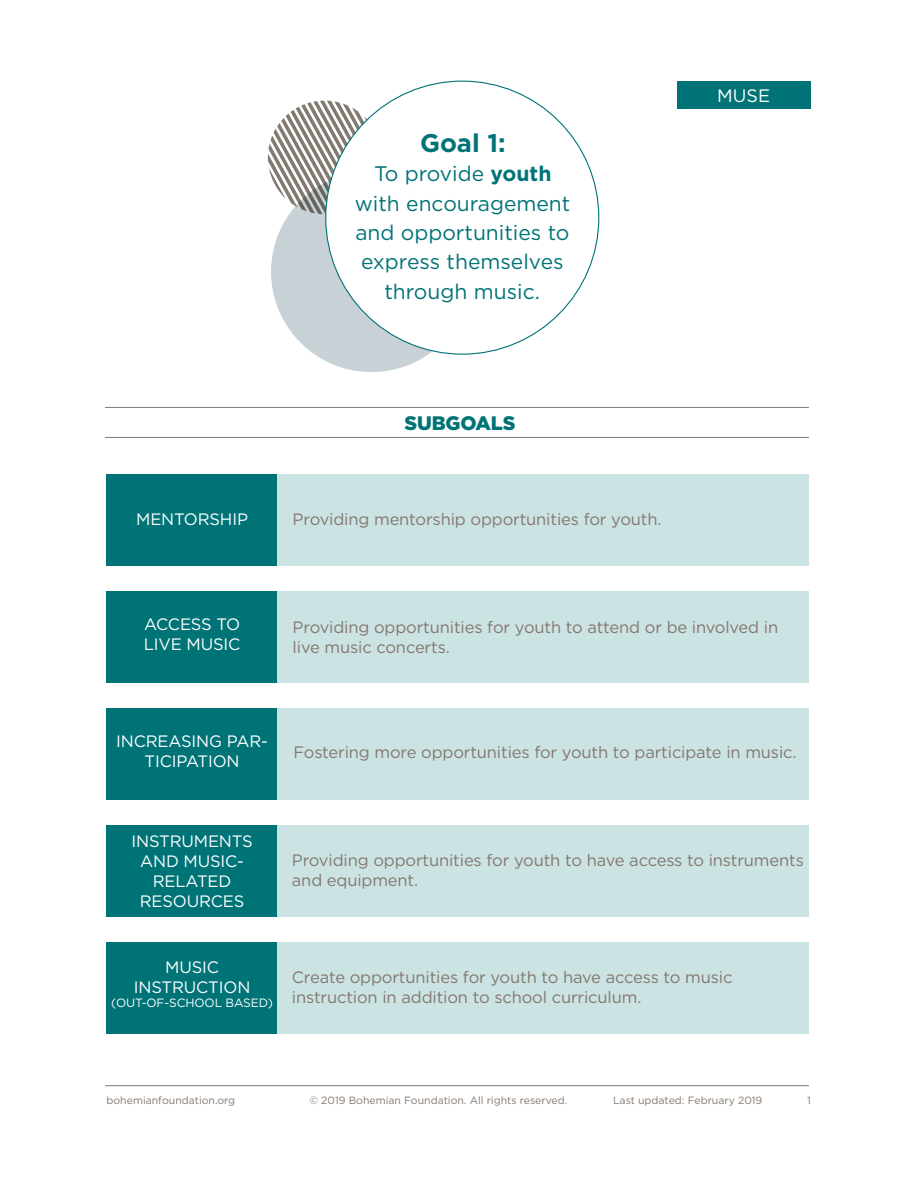
<style>
.page{position:relative;width:920px;height:1190px;background:#fff}
.page>*{position:absolute;margin:0;border:0;box-sizing:border-box;transform-origin:0 0}
.t1{font:700 25.5px "Gotham";color:#007377}
.t2{font:21px/29.4px "Gotham";color:#007377;text-align:center}
.t3{font:900 19.5px "Gotham";letter-spacing:-.01em;color:#007377}
.t4{font:18px "Gotham";color:#fff}
.t5{font:16.5px/19.8px "Gotham";letter-spacing:-.01em;color:#847770}
.t6{font:16.5px/19.8px "Gotham";letter-spacing:-.01em;color:#fff;text-align:center}
.t7{font:12px "Gotham";letter-spacing:-.01em;color:#fff}
.t8{font:10.5px "Gotham";color:#83786f}
.s1{font-weight:700}
</style>
<div class="page">
<hr style="left:105px;top:1085px;width:703px;height:1px;background:#83786f">
<div style="left:106px;top:942px;width:702px;height:92px;background:#007377"></div>
<div style="left:278px;top:942px;width:530px;height:92px;background:#cce3e3"></div>
<div style="left:106px;top:825px;width:702px;height:91px;background:#007377"></div>
<div style="left:278px;top:825px;width:530px;height:91px;background:#cce3e3"></div>
<div style="left:106px;top:708px;width:702px;height:92px;background:#007377"></div>
<div style="left:278px;top:708px;width:530px;height:92px;background:#cce3e3"></div>
<div style="left:106px;top:591px;width:702px;height:91px;background:#007377"></div>
<div style="left:278px;top:591px;width:530px;height:91px;background:#cce3e3"></div>
<div style="left:106px;top:474px;width:702px;height:92px;background:#007377"></div>
<div style="left:278px;top:474px;width:530px;height:92px;background:#cce3e3"></div>
<hr style="left:105px;top:407px;width:703px;height:1px;background:#83786f">
<hr style="left:105px;top:437px;width:703px;height:1px;background:#83786f">
<svg style="left:268px;top:101px;width:113px;height:110px"></svg>
<div style="left:271px;top:171px;width:201px;height:201px;background:#c8d2d6;border-radius:50%"></div>
<div style="left:325px;top:81px;width:274px;height:274px;background:#fff;border:1px solid #007377;border-radius:50%"></div>
<div style="left:676px;top:81px;width:134px;height:27px;background:#007377"></div>
<h1 class="t1" style="left:420px;top:126px;width:87px">Goal 1:</h1>
<p class="t2" style="left:355px;top:158px;width:217px">To provide <span class="s1">youth </span>with encouragement and opportunities to express themselves through music.</p>
<p class="t3" style="left:404px;top:412px;width:112px">SUBGOALS</p>
<p class="t6" style="left:136px;top:508px;width:113px">MENTORSHIP</p>
<p class="t5" style="left:292px;top:509px;width:370px">Providing mentorship opportunities for youth.</p>
<p class="t4" style="left:717px;top:84px;width:54px">MUSE</p>
<p class="t6" style="left:144px;top:614px;width:98px;text-align:left">ACCESS TO<br>LIVE MUSIC</p>
<p class="t5" style="left:292px;top:617px;width:487px">Providing opportunities for youth to attend or be involved in live music concerts.</p>
<p class="t6" style="left:116px;top:731px;width:153px">INCREASING PAR-<br>TICIPATION</p>
<p class="t5" style="left:293px;top:741px;width:504px">Fostering more opportunities for youth to participate in music.</p>
<p class="t6" style="left:131px;top:831px;width:123px">INSTRUMENTS<br>AND MUSIC-<br>RELATED<br>RESOURCES</p>
<p class="t5" style="left:292px;top:849px;width:513px">Providing opportunities for youth to have access to instruments and equipment.</p>
<p class="t6" style="left:134px;top:957px;width:118px">MUSIC<br>INSTRUCTION</p>
<p class="t7" style="left:111px;top:995px;width:163px">(OUT-OF-SCHOOL BASED)</p>
<p class="t5" style="left:292px;top:966px;width:442px">Create opportunities for youth to have access to music instruction in addition to school curriculum.</p>
<p class="t8" style="left:107px;top:1093px;width:130px">bohemianfoundation.org</p>
<p class="t8" style="left:309px;top:1093px;width:259px">© 2019 Bohemian Foundation. All rights reserved.</p>
<p class="t8" style="left:613px;top:1093px;width:151px">Last updated: February 2019</p>
<p class="t8" style="left:807px;top:1093px;width:5px">1</p>
</div>
